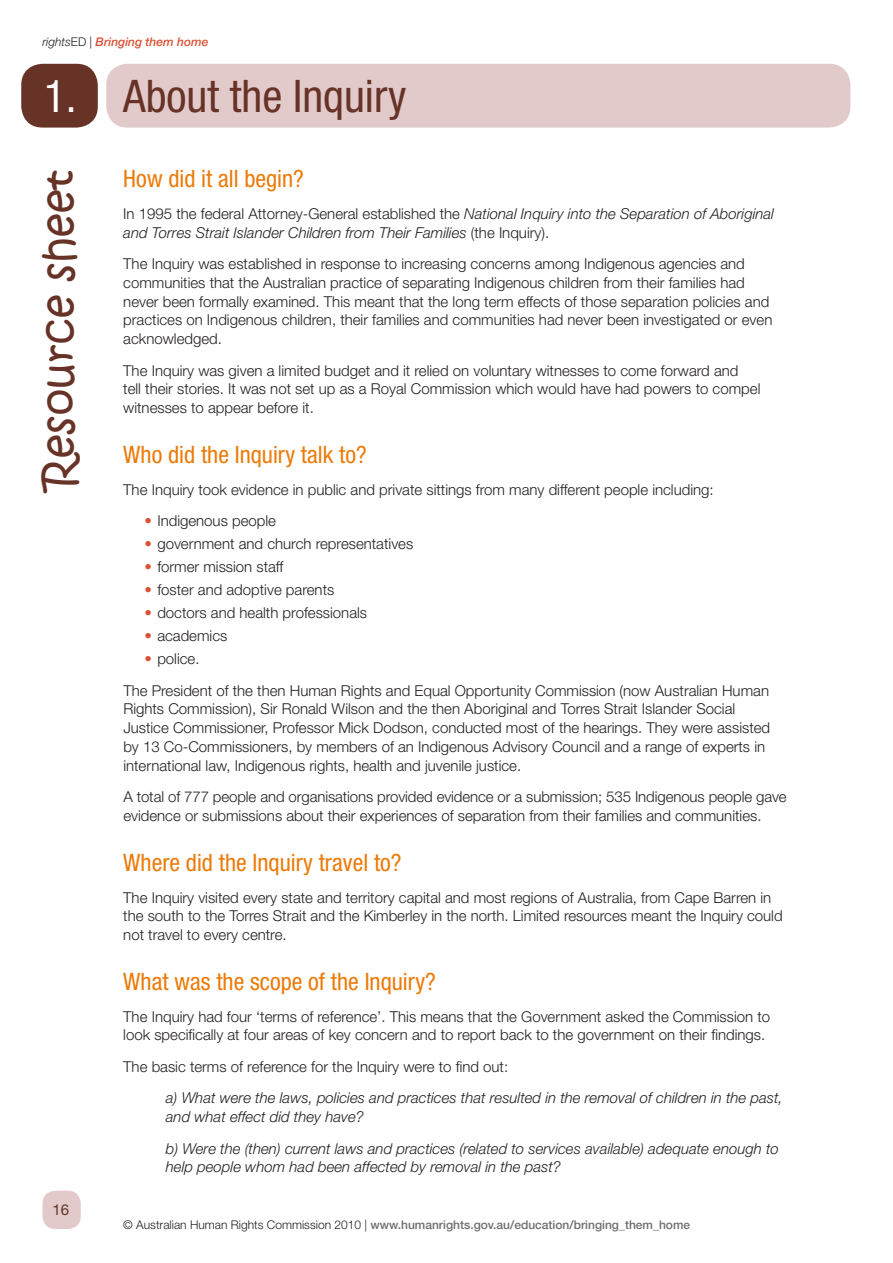
<style>
.page{position:relative;width:893px;height:1263px;background:#fff}
.page>*{position:absolute;margin:0;border:0;box-sizing:border-box;transform-origin:0 0}
.t1{font:condensed 45px "Helvetica Neue LT Std";color:#673327}
.t2{font:condensed 45px "Helvetica Neue LT Std";color:#fff}
.t3{font:42px "Kristen ITC";color:#673327}
.t4{font:condensed 24px "Helvetica Neue LT Std";color:#ec7a08}
.t5{font:300 15px/18.8px "Helvetica Neue LT Std";color:#231f20}
.t6{font:italic 300 15px/18.8px "Helvetica Neue LT Std";color:#231f20}
.t7{font:15px "Helvetica Neue LT Std";color:#673327}
.t8{font:500 12px "Helvetica Neue LT Std";color:#6d6e70}
.t9{font:italic 500 12px "Helvetica Neue LT Std";color:#dc5034}
.s1{font-weight:300;color:#231f20}
.s2{font-weight:300;font-style:normal;color:#231f20}
.s3{font-style:normal}
.s4{color:#dc5034}
</style>
<div class="page">
<div style="left:43px;top:1191px;width:38px;height:38px;background:#e2cacb;border-radius:13px"></div>
<div style="left:106px;top:64px;width:744px;height:64px;background:#e2cacb;border-radius:21px"></div>
<div style="left:21px;top:64px;width:77px;height:64px;background:#673327;border-radius:21px"></div>
<p class="t9" style="left:43px;top:34px;width:168px"><span class="s1">rights</span><span class="s2">ED |</span> Bringing them home</p>
<h1 class="t2" style="left:44px;top:70px;width:34px">1.</h1>
<h2 class="t3" style="left:32px;top:489px;width:321px;rotate:-90deg">Resource sheet</h2>
<p class="t7" style="left:52px;top:1201px;width:18px">16</p>
<h1 class="t1" style="left:123px;top:70px;width:285px">About the Inquiry</h1>
<h3 class="t4" style="left:123px;top:165px;width:182px">How did it all begin?</h3>
<p class="t6" style="left:123px;top:204px;width:652px"><span class="s3">In 1995 the federal Attorney-General established the</span> National Inquiry into the Separation of Aboriginal and Torres Strait Islander Children from Their Families <span class="s3">(the Inquiry).</span></p>
<p class="t5" style="left:123px;top:254px;width:651px">The Inquiry was established in response to increasing concerns among Indigenous agencies and communities that the Australian practice of separating Indigenous children from their families had never been formally examined. This meant that the long term effects of those separation policies and practices on Indigenous children, their families and communities had never been investigated or even acknowledged.</p>
<p class="t5" style="left:123px;top:360px;width:639px">The Inquiry was given a limited budget and it relied on voluntary witnesses to come forward and<br>tell their stories. It was not set up as a Royal Commission which would have had powers to compel witnesses to appear before it.</p>
<h3 class="t4" style="left:123px;top:441px;width:245px">Who did the Inquiry talk to?</h3>
<p class="t5" style="left:123px;top:480px;width:592px">The Inquiry took evidence in public and private sittings from many different people including:</p>
<p class="t5" style="left:145px;top:511px;width:133px"><span class="s4">•</span> Indigenous people</p>
<p class="t5" style="left:145px;top:534px;width:270px"><span class="s4">•</span> government and church representatives</p>
<p class="t5" style="left:145px;top:557px;width:140px"><span class="s4">•</span> former mission staff</p>
<p class="t5" style="left:145px;top:580px;width:191px"><span class="s4">•</span> foster and adoptive parents</p>
<p class="t5" style="left:145px;top:603px;width:224px"><span class="s4">•</span> doctors and health professionals</p>
<p class="t5" style="left:145px;top:626px;width:84px"><span class="s4">•</span> academics</p>
<p class="t5" style="left:123px;top:643px;width:647px;line-height:31.5px;text-indent:21px"><span class="s4">•</span> police.<br>The President of the then Human Rights and Equal Opportunity Commission (now Australian Human</p>
<p class="t5" style="left:123px;top:699px;width:648px">Rights Commission), Sir Ronald Wilson and the then Aboriginal and Torres Strait Islander Social Justice Commissioner, Professor Mick Dodson, conducted most of the hearings. They were assisted by 13 Co-Commissioners, by members of an Indigenous Advisory Council and a range of experts in international law, Indigenous rights, health and juvenile justice.</p>
<p class="t5" style="left:123px;top:787px;width:665px">A total of 777 people and organisations provided evidence or a submission; 535 Indigenous people gave evidence or submissions about their experiences of separation from their families and communities.</p>
<h3 class="t4" style="left:123px;top:849px;width:280px">Where did the Inquiry travel to?</h3>
<p class="t5" style="left:123px;top:887px;width:661px">The Inquiry visited every state and territory capital and most regions of Australia, from Cape Barren in the south to the Torres Strait and the Kimberley in the north. Limited resources meant the Inquiry could not travel to every centre.</p>
<h3 class="t4" style="left:123px;top:968px;width:314px">What was the scope of the Inquiry?</h3>
<p class="t5" style="left:123px;top:1006px;width:648px">The Inquiry had four ‘terms of reference’. This means that the Government asked the Commission to look specifically at four areas of key concern and to report back to the government on their findings.</p>
<p class="t5" style="left:123px;top:1057px;width:386px">The basic terms of reference for the Inquiry were to find out:</p>
<p class="t6" style="left:166px;top:1088px;width:618px">a) What were the laws, policies and practices that resulted in the removal of children in the past, and what effect did they have?</p>
<p class="t6" style="left:166px;top:1139px;width:614px">b) Were the (then) current laws and practices (related to services available) adequate enough to help people whom had been affected by removal in the past?</p>
<p class="t8" style="left:123px;top:1217px;width:568px"><span class="s1">© Australian Human Rights Commission 2010 |</span> www.humanrights.gov.au/education/bringing_them_home</p>
</div>
